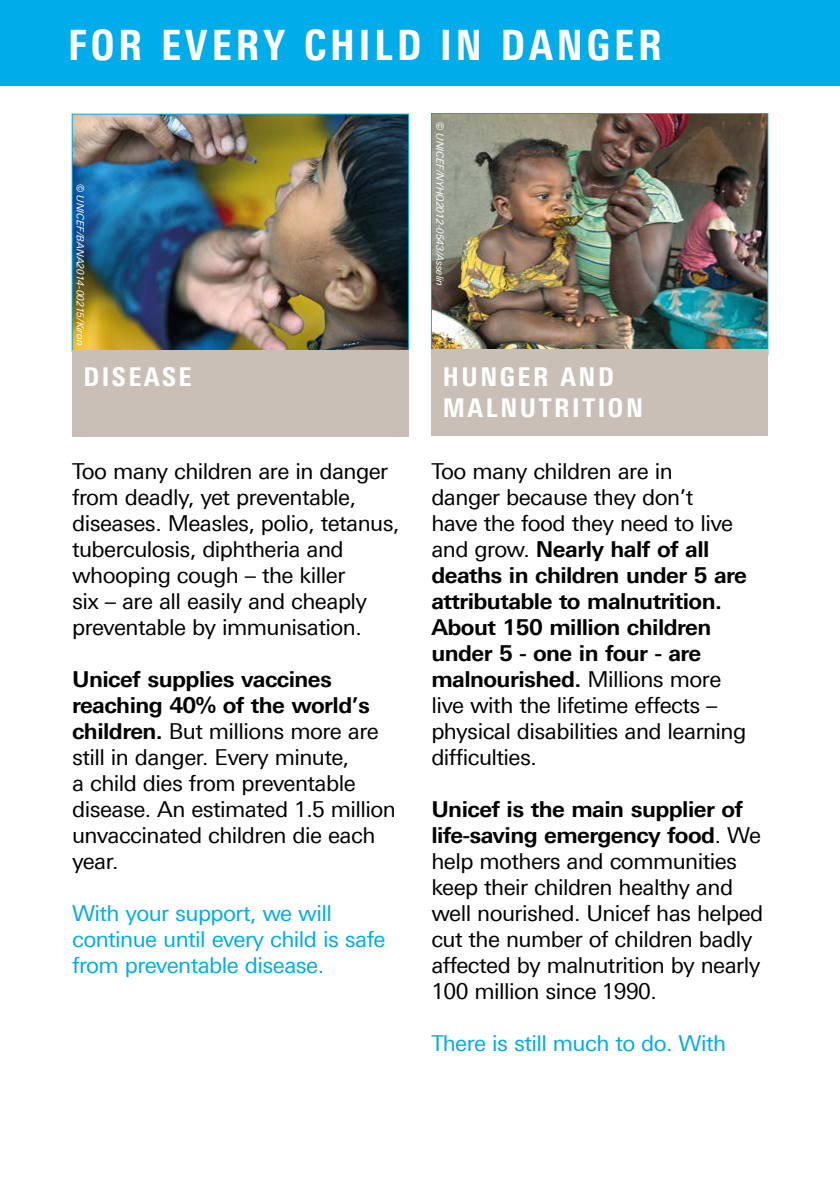
<style>
.page{position:relative;width:840px;height:1191px;background:#fff}
.page>*{position:absolute;margin:0;border:0;box-sizing:border-box;transform-origin:0 0}
.t1{font:800 condensed 42px "Univers Next Pro";letter-spacing:.1em;color:#fff;scale:.95 1}
.t2{font:800 condensed 26px/31.2px "Univers Next Pro";letter-spacing:.1em;color:#fff}
.t3{font:22px/26px "Univers Next Pro";letter-spacing:-.025em;color:#000}
.t4{font:22px/26px "Univers Next Pro";letter-spacing:-.025em;color:#00ace9}
.t5{font:italic 10px "Univers Next Pro";letter-spacing:-.01em;color:#fff}
.s1{font-weight:700}
</style>
<div class="page">
<div style="left:0;top:0;width:839px;height:85px;background:#00ace9"></div>
<img style="left:433px;top:115px;width:332px;height:235px">
<img style="left:74px;top:116px;width:332px;height:233px">
<div style="left:72px;top:350px;width:336px;height:86px;background:#cabfb7"></div>
<div style="left:431px;top:350px;width:336px;height:86px;background:#cabfb7"></div>
<h1 class="t1" style="left:68px;top:20px;width:626px">FOR EVERY CHILD IN DANGER</h1>
<p class="t5" style="left:86px;top:184px;width:163px;rotate:90deg">© UNICEF/BANA2014-00215/Kiron</p>
<p class="t5" style="left:446px;top:122px;width:166px;rotate:90deg">© UNICEF/NYHQ2012-0543/Asselin</p>
<p class="t2" style="left:83px;top:361px;width:110px">DISEASE</p>
<p class="t2" style="left:442px;top:361px;width:202px">HUNGER AND<br>MALNUTRITION</p>
<p class="t3" style="left:72px;top:458px;width:329px">Too many children are in danger from deadly, yet preventable, diseases. Measles, polio, tetanus, tuberculosis, diphtheria and whooping cough – the killer<br>six – are all easily and cheaply preventable by immunisation.</p>
<p class="t3" style="left:72px;top:666px;width:325px"><span class="s1">Unicef supplies vaccines reaching 40% of the world’s children.</span> But millions more are still in danger. Every minute,<br>a child dies from preventable disease. An estimated 1.5 million unvaccinated children die each year.</p>
<p class="t4" style="left:72px;top:900px;width:314px">With your support, we will continue until every child is safe from preventable disease.</p>
<p class="t3" style="left:431px;top:458px;width:317px">Too many children are in danger because they don’t<br>have the food they need to live and grow. <span class="s1">Nearly half of all deaths in children under 5 are attributable to malnutrition.<br>About 150 million children under 5 - one in four - are malnourished.</span> Millions more live with the lifetime effects – physical disabilities and learning difficulties.</p>
<p class="t3" style="left:431px;top:796px;width:333px"><span class="s1">Unicef is the main supplier of life-saving emergency food</span>. We help mothers and communities keep their children healthy and well nourished. Unicef has helped cut the number of children badly affected by malnutrition by nearly<br>100 million since 1990.</p>
<p class="t4" style="left:431px;top:1030px;width:296px">There is still much to do. With</p>
</div>
